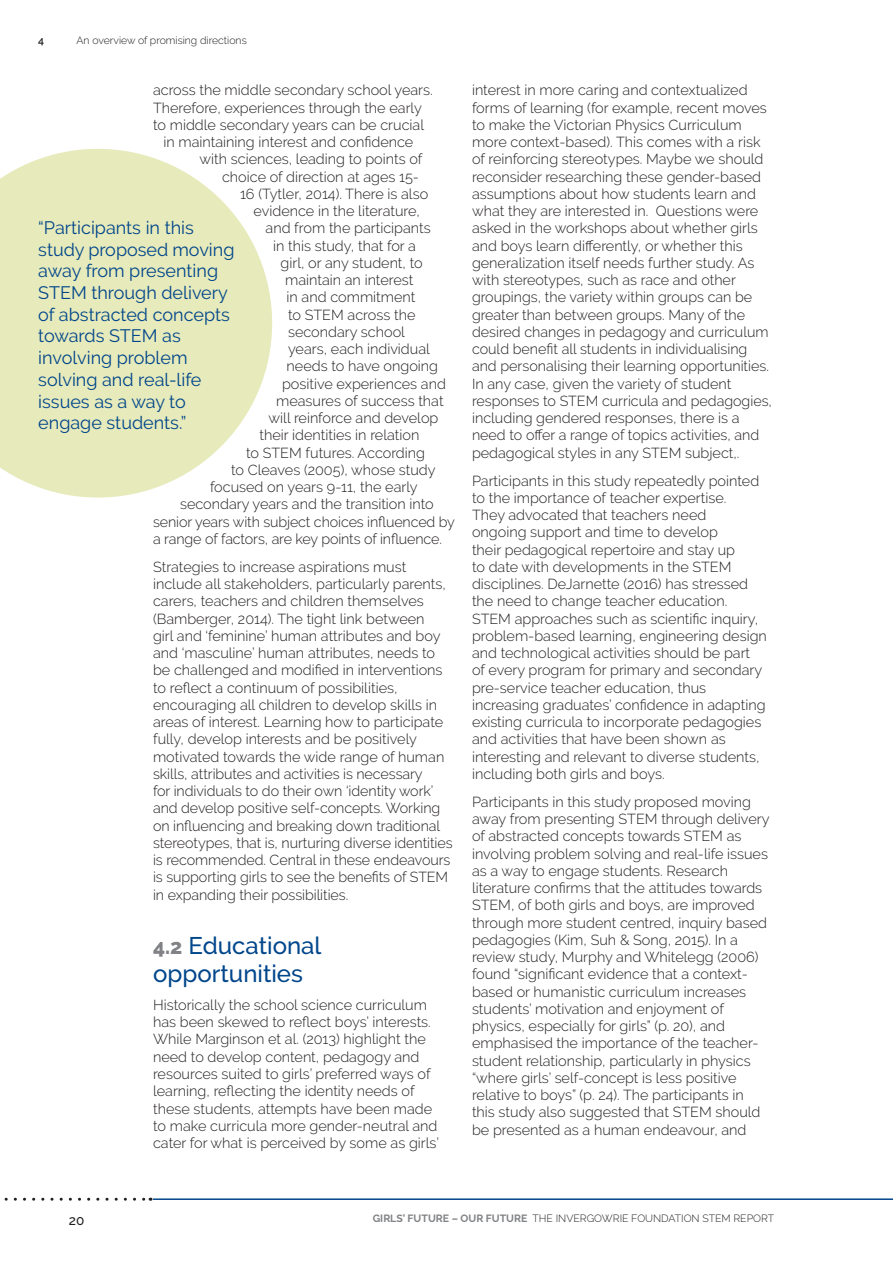
<style>
.page{position:relative;width:893px;height:1263px;background:#fff}
.page>*{position:absolute;margin:0;border:0;box-sizing:border-box;transform-origin:0 0}
.t1{font:500 24px/28.5px "Raleway";color:#00468b}
.t2{font:18px/21.8px "Raleway";color:#00468b}
.t3{font:300 14.4px/17.2px "Raleway";color:#231f20}
.t4{font:500 13.5px "Raleway";color:#231f20}
.t5{font:300 10.5px "Raleway";color:#231f20}
.t6{font:600 10.5px "Raleway";color:#231f20}
.s1{font-weight:800;font-size:21px;color:#808285}
.s2{font-weight:700;color:#808285}
</style>
<div class="page">
<hr style="left:153px;top:1198px;width:740px;height:2px;background:#00468b">
<svg style="left:4px;top:1198px;width:147px;height:3px"></svg>
<svg style="left:0;top:149px;width:272px;height:348px;fill:#e7eaba"></svg>
<p class="t6" style="left:38px;top:34px;width:7px">4</p>
<p class="t5" style="left:77px;top:34px;width:172px">An overview of promising directions</p>
<p class="t3" style="left:153px;top:82px;width:281px">across the middle secondary school years.</p>
<p class="t3" style="left:153px;top:99px;width:270px">Therefore, experiences through the early</p>
<p class="t3" style="left:153px;top:116px;width:273px">to middle secondary years can be crucial</p>
<p class="t3" style="left:164px;top:133px;width:251px">in maintaining interest and confidence</p>
<p class="t3" style="left:200px;top:151px;width:224px">with sciences, leading to points of</p>
<p class="t3" style="left:222px;top:168px;width:198px">choice of direction at ages 15-</p>
<p class="t3" style="left:240px;top:185px;width:190px">16 (Tytler, 2014). There is also</p>
<p class="t3" style="left:254px;top:202px;width:168px">evidence in the literature,</p>
<p class="t3" style="left:266px;top:220px;width:167px">and from the participants</p>
<p class="t3" style="left:273px;top:237px;width:144px">in this study, that for a</p>
<p class="t3" style="left:281px;top:254px;width:144px">girl, or any student, to</p>
<p class="t3" style="left:285px;top:271px;width:130px">maintain an interest</p>
<p class="t3" style="left:287px;top:289px;width:130px">in and commitment</p>
<p class="t3" style="left:288px;top:306px;width:129px">to STEM across the</p>
<p class="t3" style="left:288px;top:323px;width:118px">secondary school</p>
<p class="t3" style="left:288px;top:340px;width:143px">years, each individual</p>
<p class="t3" style="left:287px;top:358px;width:153px">needs to have ongoing</p>
<p class="t3" style="left:282px;top:375px;width:165px">positive experiences and</p>
<p class="t3" style="left:276px;top:392px;width:169px">measures of success that</p>
<p class="t3" style="left:269px;top:409px;width:171px">will reinforce and develop</p>
<p class="t3" style="left:260px;top:427px;width:161px">their identities in relation</p>
<p class="t3" style="left:246px;top:444px;width:180px">to STEM futures. According</p>
<p class="t3" style="left:231px;top:461px;width:206px">to Cleaves (2005), whose study</p>
<p class="t3" style="left:210px;top:478px;width:209px">focused on years 9-11, the early</p>
<p class="t3" style="left:180px;top:496px;width:255px">secondary years and the transition into</p>
<p class="t3" style="left:153px;top:513px;width:303px">senior years with subject choices influenced by</p>
<p class="t3" style="left:153px;top:530px;width:290px">a range of factors, are key points of influence.</p>
<p class="t3" style="left:153px;top:558px;width:301px">Strategies to increase aspirations must include all stakeholders, particularly parents, carers, teachers and children themselves (Bamberger, 2014). The tight link between<br>girl and ‘feminine’ human attributes and boy and ‘masculine’ human attributes, needs to be challenged and modified in interventions to reflect a continuum of possibilities, encouraging all children to develop skills in areas of interest. Learning how to participate fully, develop interests and be positively motivated towards the wide range of human skills, attributes and activities is necessary<br>for individuals to do their own ‘identity work’ and develop positive self-concepts. Working on influencing and breaking down traditional stereotypes, that is, nurturing diverse identities is recommended. Central in these endeavours is supporting girls to see the benefits of STEM in expanding their possibilities.</p>
<h1 class="t1" style="left:153px;top:931px;width:170px"><span class="s1">4.2</span> Educational opportunities</h1>
<p class="t3" style="left:153px;top:996px;width:287px">Historically the school science curriculum has been skewed to reflect boys’ interests.<br>While Marginson et al. (2013) highlight the need to develop content, pedagogy and resources suited to girls’ preferred ways of learning, reflecting the identity needs of these students, attempts have been made to make curricula more gender-neutral and cater for what is perceived by some as girls’</p>
<p class="t2" style="left:38px;top:216px;width:198px">“Participants in this study proposed moving away from presenting<br>STEM through delivery of abstracted concepts towards STEM as involving problem solving and real-life issues as a way to engage students.”</p>
<p class="t3" style="left:472px;top:82px;width:302px">interest in more caring and contextualized forms of learning (for example, recent moves to make the Victorian Physics Curriculum more context-based). This comes with a risk of reinforcing stereotypes. Maybe we should reconsider researching these gender-based assumptions about how students learn and what they are interested in. Questions were asked in the workshops about whether girls and boys learn differently, or whether this generalization itself needs further study. As with stereotypes, such as race and other groupings, the variety within groups can be greater than between groups. Many of the desired changes in pedagogy and curriculum could benefit all students in individualising and personalising their learning opportunities.<br>In any case, given the variety of student responses to STEM curricula and pedagogies, including gendered responses, there is a need to offer a range of topics activities, and pedagogical styles in any STEM subject,.</p>
<p class="t3" style="left:472px;top:472px;width:296px">Participants in this study repeatedly pointed to the importance of teacher expertise.<br>They advocated that teachers need<br>ongoing support and time to develop<br>their pedagogical repertoire and stay up<br>to date with developments in the STEM disciplines. DeJarnette (2016) has stressed the need to change teacher education.<br>STEM approaches such as scientific inquiry, problem-based learning, engineering design and technological activities should be part of every program for primary and secondary pre-service teacher education, thus increasing graduates’ confidence in adapting existing curricula to incorporate pedagogies and activities that have been shown as interesting and relevant to diverse students, including both girls and boys.</p>
<p class="t3" style="left:472px;top:793px;width:299px">Participants in this study proposed moving away from presenting STEM through delivery of abstracted concepts towards STEM as involving problem solving and real-life issues as a way to engage students. Research literature confirms that the attitudes towards STEM, of both girls and boys, are improved through more student centred, inquiry based pedagogies (Kim, Suh &amp; Song, 2015). In a review study, Murphy and Whitelegg (2006) found “significant evidence that a context&shy;based or humanistic curriculum increases students’ motivation and enjoyment of physics, especially for girls” (p. 20), and emphasised the importance of the teacher&shy;student relationship, particularly in physics “where girls’ self-concept is less positive relative to boys” (p. 24). The participants in this study also suggested that STEM should be presented as a human endeavour, and</p>
<p class="t4" style="left:69px;top:1212px;width:17px">20</p>
<p class="t5" style="left:373px;top:1212px;width:403px"><span class="s2">GIRLS’ FUTURE – OUR FUTURE</span> THE INVERGOWRIE FOUNDATION STEM REPORT</p>
</div>
